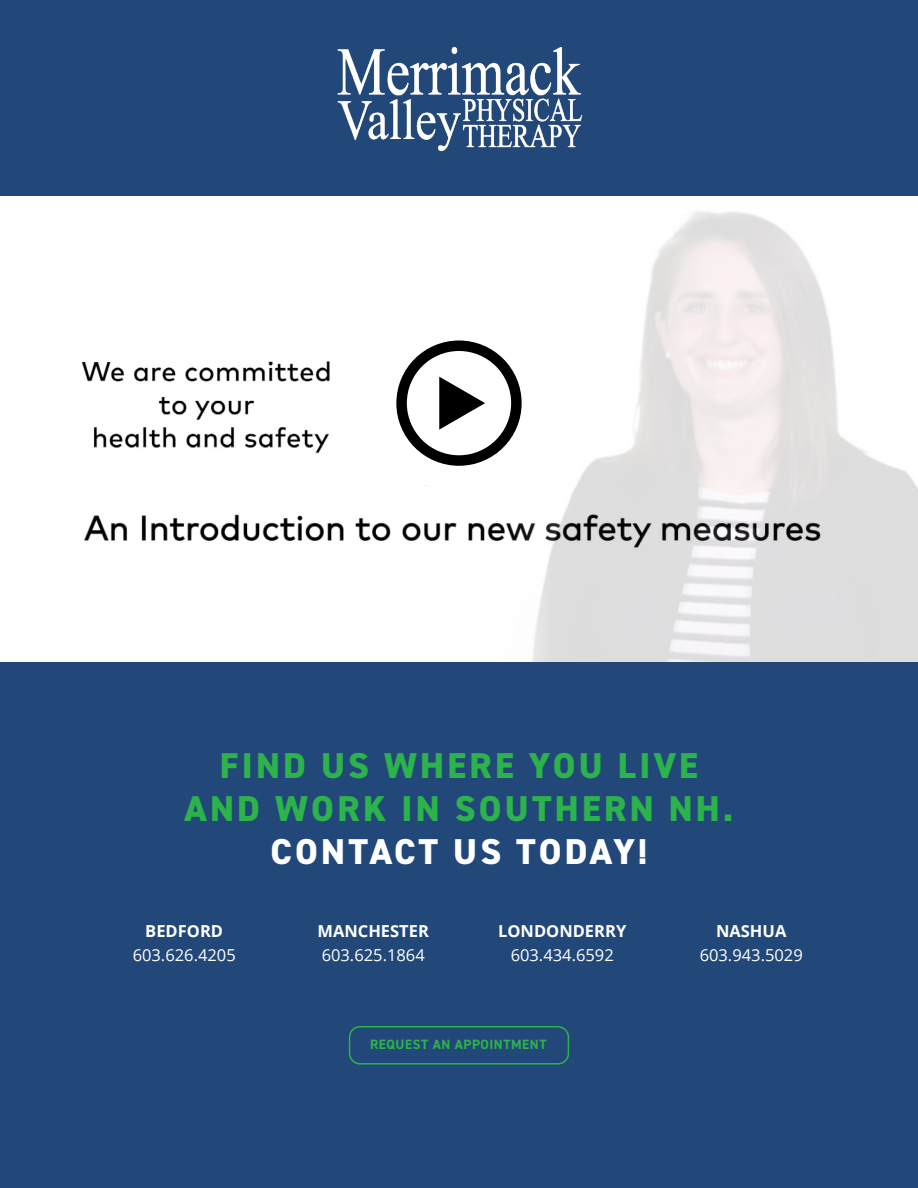
<style>
.page{position:relative;width:918px;height:1188px;background:#fff}
.page>*{position:absolute;margin:0;border:0;box-sizing:border-box;transform-origin:0 0}
.Cover_Title{font:800 36px/43.2px "DIN2014";letter-spacing:.09em;color:#2cb34b;text-align:center}
.Body{font:16.5px "Open Sans";color:#fff}
.Body-2{font:700 16.5px "Open Sans";color:#fff}
.Body-3{font:700 13.5px "DIN2014";letter-spacing:.04em;color:#2cb34b}
.s1{color:#fff}
</style>
<div class="page">
<div style="left:0;top:648px;width:918px;height:540px;background:#22487a"></div>
<div style="left:0;top:0;width:918px;height:656px;background:#22487a"></div>
<div style="left:349px;top:1026px;width:220px;height:39px;border:2px solid #2cb34b;border-radius:10px"></div>
<img style="left:337px;top:47px;width:246px;height:105px">
<img style="left:0;top:196px;width:918px;height:466px">
<img style="left:58px;top:334px;width:302px;height:151px">
<div style="left:396px;top:340px;width:126px;height:126px;border:10px solid #000;border-radius:50%"></div>
<svg style="left:439px;top:377px;width:46px;height:53px;background:#7f7f7f"></svg>
<p class="Cover_Title" style="left:185px;top:744px;width:550px">FIND US WHERE YOU LIVE<br>AND WORK IN SOUTHERN NH.<br><span class="s1">CONTACT US TODAY!</span></p>
<p class="Body-2" style="left:145px;top:920px;width:79px">BEDFORD</p>
<p class="Body" style="left:133px;top:944px;width:105px">603.626.4205</p>
<p class="Body-2" style="left:317px;top:920px;width:113px">MANCHESTER</p>
<p class="Body" style="left:322px;top:944px;width:105px">603.625.1864</p>
<p class="Body-2" style="left:498px;top:920px;width:130px">LONDONDERRY</p>
<p class="Body" style="left:511px;top:944px;width:105px">603.434.6592</p>
<p class="Body-3" style="left:370px;top:1035px;width:178px">REQUEST AN APPOINTMENT</p>
<p class="Body-2" style="left:716px;top:920px;width:72px">NASHUA</p>
<p class="Body" style="left:700px;top:944px;width:105px">603.943.5029</p>
</div>
